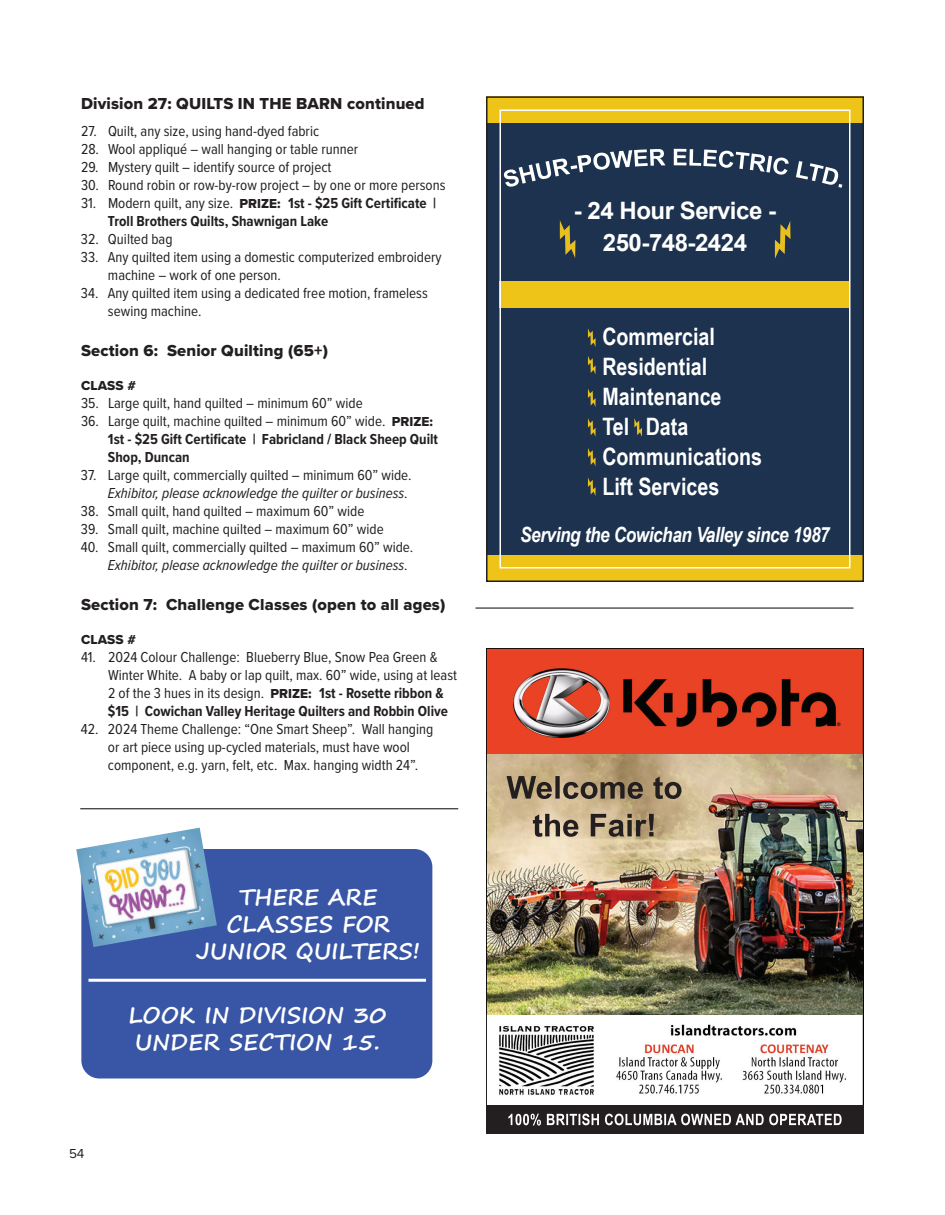
<style>
.page{position:relative;width:945px;height:1215px;background:#fff}
.page>*{position:absolute;margin:0;border:0;box-sizing:border-box;transform-origin:0 0}
.t1{font:700 24px/30px "Arial Narrow";color:#fff}
.t2{font:700 24px/31.5px "Arial";letter-spacing:-.02em;color:#fff;text-align:center}
.t3{font:700 22.5px/27px "Segoe Print";color:#fff}
.t4{font:italic 700 21px "Arial Narrow";letter-spacing:-.02em;color:#fff}
.t5{font:16.5px "Proxima Nova Extrabld";letter-spacing:.01em;color:#231f20}
.t6{font:15px/18px "Proxima Nova Cond";color:#231f20}
.t7{font:700 15px/18px "Proxima Nova Cond";color:#231f20}
.t8{font:13.5px "Proxima Nova Extrabld";letter-spacing:.01em;color:#231f20}
.t9{font:13.5px "Proxima Nova";color:#231f20}
.s1{font-weight:400}
.s2{font-family:"Proxima Nova Extrabld";font-weight:400;font-size:13.5px}
.s3{font-style:italic}
.s4{font-family:"Proxima Nova Extrabld";font-size:13.5px}
.s5{font-weight:700}
</style>
<div class="page">
<div style="left:486px;top:96px;width:378px;height:486px;background:#1c324e"></div>
<svg style="left:588px;top:328px;width:8px;height:19px"></svg>
<svg style="left:588px;top:418px;width:8px;height:19px"></svg>
<svg style="left:634px;top:418px;width:8px;height:19px"></svg>
<svg style="left:588px;top:448px;width:8px;height:18px"></svg>
<svg style="left:588px;top:478px;width:8px;height:18px"></svg>
<svg style="left:588px;top:389px;width:8px;height:18px"></svg>
<svg style="left:588px;top:356px;width:8px;height:18px"></svg>
<svg style="left:504px;top:149px;width:162px;height:38px"></svg>
<svg style="left:674px;top:149px;width:115px;height:26px"></svg>
<svg style="left:796px;top:161px;width:46px;height:27px"></svg>
<svg style="left:560px;top:221px;width:15px;height:37px"></svg>
<svg style="left:775px;top:221px;width:16px;height:38px"></svg>
<div style="left:500px;top:282px;width:350px;height:26px;background:#efc419"></div>
<div style="left:487px;top:555px;width:377px;height:27px;background:#efc419"></div>
<div style="left:486px;top:96px;width:378px;height:27px;background:#efc419"></div>
<div style="left:500px;top:110px;width:350px;height:458px;border:2px solid #fff"></div>
<div style="left:486px;top:96px;width:378px;height:486px;border:2px solid #231f20"></div>
<hr style="left:476px;top:608px;width:378px;height:1px;background:#231f20">
<img style="left:486px;top:648px;width:378px;height:458px">
<img style="left:487px;top:754px;width:375px;height:260px">
<svg style="left:533px;top:814px;width:121px;height:23px;background:#90816a"></svg>
<svg style="left:507px;top:776px;width:175px;height:23px;background:#827259"></svg>
<div style="left:486px;top:1106px;width:378px;height:28px;background:#231f20"></div>
<svg style="left:508px;top:1114px;width:334px;height:12px"></svg>
<hr style="left:80px;top:808px;width:378px;height:1px;background:#231f20">
<div style="left:81px;top:849px;width:351px;height:229px;background:#3856a5;border-radius:18px"></div>
<div style="left:88px;top:979px;width:338px;height:3px;border:2px solid #fff"></div>
<img style="left:76px;top:828px;width:141px;height:119px">
<p class="t5" style="left:81px;top:91px;width:345px">Division 27: QUILTS IN THE BARN continued</p>
<p class="t6" style="left:81px;top:122px;width:240px">27. Quilt, any size, using hand-dyed fabric</p>
<p class="t6" style="left:81px;top:140px;width:279px">28. Wool appliqué – wall hanging or table runner</p>
<p class="t6" style="left:81px;top:158px;width:252px">29. Mystery quilt – identify source of project</p>
<p class="t6" style="left:81px;top:176px;width:366px">30. Round robin or row-by-row project – by one or more persons</p>
<p class="t7" style="left:108px;top:194px;width:329px;text-indent:-27px"><span class="s1">31. Modern quilt, any size.</span> <span class="s2">PRIZE:</span> 1st - $25 Gift Certificate |<br>Troll Brothers Quilts, Shawnigan Lake</p>
<p class="t6" style="left:81px;top:230px;width:93px">32. Quilted bag</p>
<p class="t6" style="left:108px;top:248px;width:335px;text-indent:-27px">33. Any quilted item using a domestic computerized embroidery machine – work of one person.</p>
<p class="t6" style="left:108px;top:284px;width:321px;text-indent:-27px">34. Any quilted item using a dedicated free motion, frameless sewing machine.</p>
<p class="t5" style="left:81px;top:338px;width:249px">Section 6: Senior Quilting (65+)</p>
<p class="t8" style="left:81px;top:376px;width:56px">CLASS #</p>
<p class="t6" style="left:81px;top:394px;width:283px">35. Large quilt, hand quilted – minimum 60” wide</p>
<p class="t7" style="left:108px;top:412px;width:332px;text-indent:-27px"><span class="s1">36. Large quilt, machine quilted – minimum 60” wide.</span> <span class="s2">PRIZE:<br></span>1st - $25 Gift Certificate | Fabricland / Black Sheep Quilt<br>Shop, Duncan</p>
<p class="t6" style="left:81px;top:466px;width:332px;text-align:right">37. Large quilt, commercially quilted – minimum 60” wide.<br><span class="s3">Exhibitor, please acknowledge the quilter or business</span>.</p>
<p class="t6" style="left:81px;top:502px;width:285px">38. Small quilt, hand quilted – maximum 60” wide</p>
<p class="t6" style="left:81px;top:520px;width:304px">39. Small quilt, machine quilted – maximum 60” wide</p>
<p class="t6" style="left:108px;top:538px;width:307px;text-indent:-27px">40. Small quilt, commercially quilted – maximum 60” wide.<br><span class="s3">Exhibitor, please acknowledge the quilter or business</span>.</p>
<p class="t5" style="left:81px;top:592px;width:366px">Section 7: Challenge Classes (open to all ages)</p>
<p class="t8" style="left:81px;top:629px;width:56px">CLASS #</p>
<p class="t6" style="left:108px;top:647px;width:351px;text-indent:-27px">41. 2024 Colour Challenge: Blueberry Blue, Snow Pea Green &amp; Winter White. A baby or lap quilt, max. 60” wide, using at least 2 of the 3 hues in its design. <span class="s4">PRIZE:</span> <span class="s5">1st - Rosette ribbon &amp; $15 | Cowichan Valley Heritage Quilters and Robbin Olive</span></p>
<p class="t6" style="left:108px;top:719px;width:327px;text-indent:-27px">42. 2024 Theme Challenge: “One Smart Sheep”. Wall hanging or art piece using up-cycled materials, must have wool component, e.g. yarn, felt, etc. Max. hanging width 24”.</p>
<h2 class="t3" style="left:196px;top:882px;width:225px;text-align:center">THERE ARE<br>CLASSES FOR<br>JUNIOR QUILTERS!</h2>
<p class="t9" style="left:69px;top:1144px;width:17px">54</p>
<h2 class="t3" style="left:129px;top:1001px;width:259px">LOOK IN DIVISION 30<br>UNDER SECTION 15.</h2>
<h1 class="t2" style="left:574px;top:195px;width:204px">- 24 Hour Service -<br>250-748-2424</h1>
<h1 class="t1" style="left:602px;top:320px;width:161px">Commercial<br>Residential<br>Maintenance<br>Tel Data<br>Communications<br>Lift Services</h1>
<h3 class="t4" style="left:520px;top:519px;width:311px">Serving the Cowichan Valley since 1987</h3>
</div>
